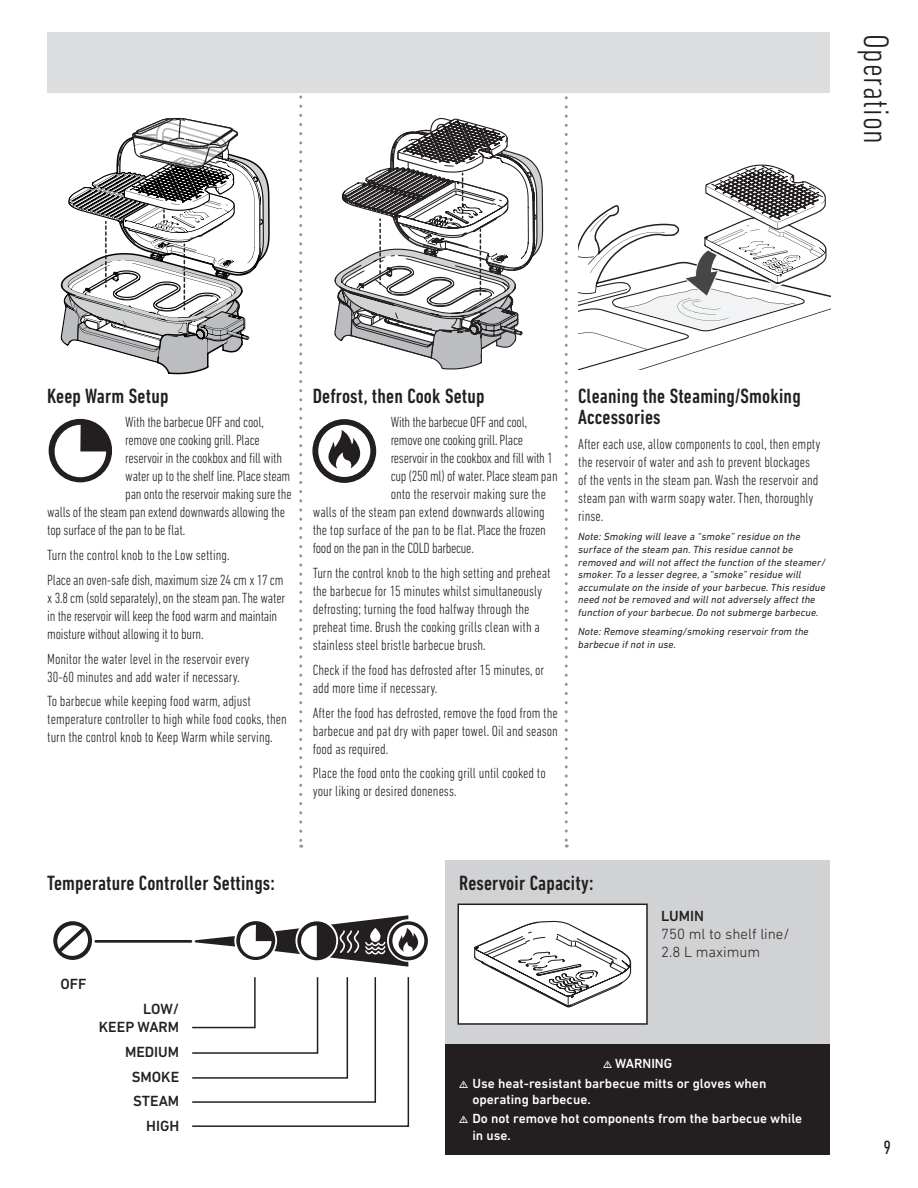
<style>
.page{position:relative;width:918px;height:1188px;background:#fff}
.page>*{position:absolute;margin:0;border:0;box-sizing:border-box;transform-origin:0 0}
.t1{font:300 condensed 36px "DIN Next LT Pro";letter-spacing:.015em;color:#231f20}
.t2{font:500 condensed 21px/21px "DIN Next LT Pro";letter-spacing:.01em;color:#231f20}
.t3{font:condensed 19.5px "DIN Next LT Pro";color:#231f20}
.t4{font:300 condensed 15px/18px "DIN Next LT Pro";color:#231f20}
.t5{font:300 condensed 15px "DIN Next LT Pro";letter-spacing:-.02em;color:#231f20}
.t6{font:500 15px/24.8px "DIN Next LT Pro";color:#231f20;text-align:right}
.t7{font:300 15px/18px "DIN Next LT Pro";color:#231f20}
.t8{font:500 13.5px/19.6px "DIN Next LT Pro";color:#fff}
.t9{font:italic 10.5px/12.6px "DIN Next LT Pro";letter-spacing:.01em;color:#231f20}
</style>
<div class="page">
<svg style="left:299px;top:97px;width:3px;height:751px"></svg>
<svg style="left:565px;top:98px;width:3px;height:750px"></svg>
<svg style="left:334px;top:118px;width:209px;height:252px"></svg>
<svg style="left:578px;top:164px;width:252px;height:206px"></svg>
<div style="left:47px;top:33px;width:783px;height:60px;background:#dcdddf"></div>
<svg style="left:61px;top:133px;width:209px;height:241px"></svg>
<img style="left:132px;top:118px;width:106px;height:52px">
<svg style="left:313px;top:419px;width:63px;height:64px"></svg>
<svg style="left:49px;top:419px;width:63px;height:63px"></svg>
<div style="left:446px;top:861px;width:384px;height:293px;background:#d1d2d4"></div>
<svg style="left:53px;top:921px;width:39px;height:39px"></svg>
<hr style="left:95px;top:940px;width:97px;height:3px;background:#231f20">
<svg style="left:194px;top:915px;width:234px;height:52px"></svg>
<svg style="left:192px;top:977px;width:218px;height:150px"></svg>
<div style="left:458px;top:904px;width:189px;height:120px;background:#fff"></div>
<svg style="left:474px;top:921px;width:157px;height:86px"></svg>
<div style="left:458px;top:904px;width:190px;height:121px;border:2px solid #231f20"></div>
<div style="left:446px;top:1044px;width:384px;height:110px;background:#231f20"></div>
<h1 class="t1" style="left:897px;top:34px;width:112px;rotate:90deg">Operation</h1>
<h2 class="t2" style="left:47px;top:386px;width:123px">Keep Warm Setup</h2>
<p class="t4" style="left:125px;top:413px;width:140px">With the barbecue OFF and cool,</p>
<p class="t4" style="left:125px;top:431px;width:136px">remove one cooking grill. Place</p>
<p class="t4" style="left:125px;top:449px;width:158px">reservoir in the cookbox and fill with</p>
<p class="t4" style="left:125px;top:467px;width:167px">water up to the shelf line. Place steam</p>
<p class="t4" style="left:125px;top:485px;width:168px">pan onto the reservoir making sure the</p>
<p class="t4" style="left:47px;top:503px;width:239px">walls of the steam pan extend downwards allowing the</p>
<p class="t4" style="left:47px;top:521px;width:140px">top surface of the pan to be flat.</p>
<p class="t4" style="left:47px;top:542px;width:238px;line-height:24.8px">Turn the control knob to the Low setting.<br>Place an oven-safe dish, maximum size 24 cm x 17 cm</p>
<p class="t4" style="left:47px;top:589px;width:239px">x 3.8 cm (sold separately), on the steam pan. The water in the reservoir will keep the food warm and maintain moisture without allowing it to burn.</p>
<p class="t4" style="left:47px;top:649px;width:204px">Monitor the water level in the reservoir every<br>30-60 minutes and add water if necessary.</p>
<p class="t4" style="left:47px;top:692px;width:241px">To barbecue while keeping food warm, adjust temperature controller to high while food cooks, then turn the control knob to Keep Warm while serving.</p>
<h2 class="t2" style="left:313px;top:386px;width:173px">Defrost, then Cook Setup</h2>
<p class="t5" style="left:391px;top:414px;width:138px">With the barbecue OFF and cool,</p>
<p class="t5" style="left:391px;top:432px;width:134px">remove one cooking grill. Place</p>
<p class="t5" style="left:391px;top:450px;width:163px">reservoir in the cookbox and fill with 1</p>
<p class="t5" style="left:391px;top:468px;width:168px">cup (250 ml) of water. Place steam pan</p>
<p class="t4" style="left:391px;top:485px;width:157px">onto the reservoir making sure the</p>
<p class="t4" style="left:313px;top:503px;width:234px">walls of the steam pan extend downwards allowing</p>
<p class="t4" style="left:313px;top:521px;width:235px">the top surface of the pan to be flat. Place the frozen</p>
<p class="t5" style="left:313px;top:540px;width:163px">food on the pan in the COLD barbecue.</p>
<p class="t4" style="left:313px;top:564px;width:239px">Turn the control knob to the high setting and preheat the barbecue for 15 minutes whilst simultaneously defrosting; turning the food halfway through the preheat time. Brush the cooking grills clean with a stainless steel bristle barbecue brush.</p>
<p class="t4" style="left:313px;top:661px;width:233px">Check if the food has defrosted after 15 minutes, or add more time if necessary.</p>
<p class="t4" style="left:313px;top:703px;width:247px;text-align:justify">After the food has defrosted, remove the food from the barbecue and pat dry with paper towel. Oil and season food as required.</p>
<p class="t4" style="left:313px;top:764px;width:235px">Place the food onto the cooking grill until cooked to your liking or desired doneness.</p>
<h2 class="t2" style="left:578px;top:386px;width:224px">Cleaning the Steaming/Smoking<br>Accessories</h2>
<p class="t4" style="left:578px;top:435px;width:244px">After each use, allow components to cool, then empty the reservoir of water and ash to prevent blockages of the vents in the steam pan. Wash the reservoir and steam pan with warm soapy water. Then, thoroughly rinse.</p>
<p class="t9" style="left:578px;top:530px;width:249px">Note: Smoking will leave a “smoke” residue on the surface of the steam pan. This residue cannot be removed and will not affect the function of the steamer/ smoker. To a lesser degree, a “smoke” residue will accumulate on the inside of your barbecue. This residue need not be removed and will not adversely affect the function of your barbecue. Do not submerge barbecue.</p>
<p class="t9" style="left:578px;top:625px;width:232px">Note: Remove steaming/smoking reservoir from the barbecue if not in use.</p>
<h2 class="t2" style="left:47px;top:872px;width:229px">Temperature Controller Settings:</h2>
<p class="t6" style="left:60px;top:972px;width:28px">OFF</p>
<p class="t6" style="left:99px;top:1000px;width:82px;line-height:18px">LOW/<br>KEEP WARM</p>
<p class="t6" style="left:125px;top:1039px;width:56px">MEDIUM<br>SMOKE<br>STEAM<br>HIGH</p>
<h2 class="t2" style="left:459px;top:873px;width:136px">Reservoir Capacity:</h2>
<p class="t6" style="left:661px;top:903px;width:44px">LUMIN</p>
<p class="t7" style="left:661px;top:925px;width:130px">750 ml to shelf line/<br>2.8 L maximum</p>
<p class="t8" style="left:472px;top:1053px;width:295px;text-indent:143px">WARNING<br>Use heat-resistant barbecue mitts or gloves when</p>
<p class="t8" style="left:472px;top:1089px;width:331px">operating barbecue.<br>Do not remove hot components from the barbecue while</p>
<p class="t8" style="left:472px;top:1125px;width:40px">in use.</p>
<h3 class="t3" style="left:883px;top:1137px;width:9px">9</h3>
</div>
